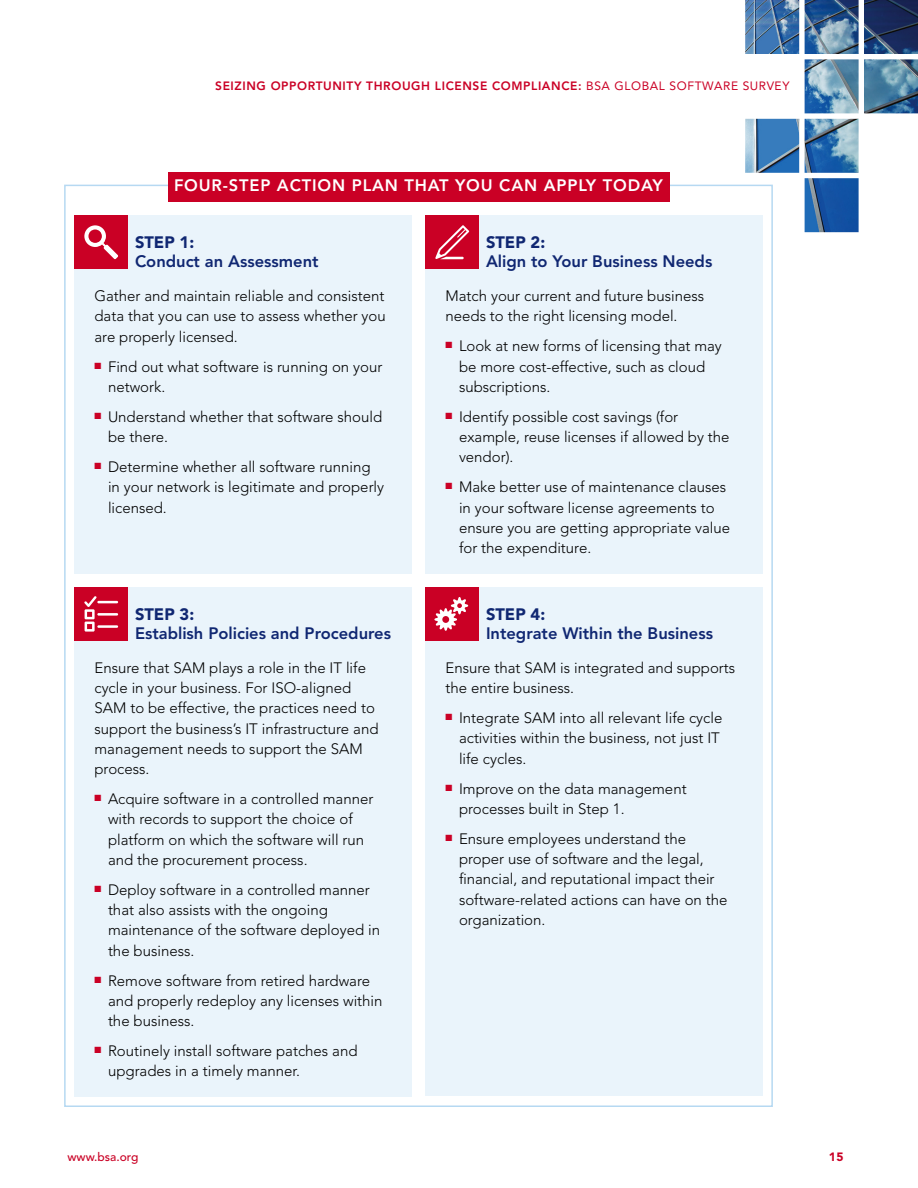
<style>
.page{position:relative;width:918px;height:1188px;background:#fff}
.page>*{position:absolute;margin:0;border:0;box-sizing:border-box;transform-origin:0 0}
.t1{font:800 16.5px "Avenir LT Std";color:#102772}
.t2{font:800 16.5px "Avenir LT Std";letter-spacing:.05em;color:#fff}
.t3{font:900 16.5px "Avenir LT Std";color:#102772}
.t4{font:300 15px/20.2px "Avenir LT Std";color:#000}
.t5{font:800 12px "Avenir LT Std";letter-spacing:.05em;color:#ca0025}
.t6{font:500 12px "Avenir LT Std";color:#ca0025}
.t7{font:900 12px "Avenir LT Std";color:#ca0025}
.s1{font-weight:400}
</style>
<div class="page">
<img style="left:745px;top:0;width:173px;height:232px">
<div style="left:74px;top:215px;width:338px;height:358px;background:#eaf4fb"></div>
<div style="left:425px;top:215px;width:338px;height:358px;background:#eaf4fb"></div>
<div style="left:74px;top:587px;width:338px;height:509px;background:#eaf4fb"></div>
<div style="left:425px;top:587px;width:338px;height:509px;background:#eaf4fb"></div>
<div style="left:74px;top:215px;width:54px;height:54px;background:#ca0025"></div>
<svg style="left:84px;top:225px;width:34px;height:34px"></svg>
<div style="left:425px;top:215px;width:54px;height:54px;background:#ca0025"></div>
<svg style="left:435px;top:225px;width:34px;height:34px"></svg>
<div style="left:74px;top:587px;width:54px;height:54px;background:#ca0025"></div>
<hr style="left:97px;top:625px;width:21px;height:3px;background:#fff">
<hr style="left:97px;top:613px;width:21px;height:3px;background:#fff">
<hr style="left:97px;top:601px;width:21px;height:2px;background:#fff">
<svg style="left:84px;top:596px;width:13px;height:36px"></svg>
<div style="left:425px;top:587px;width:54px;height:54px;background:#ca0025"></div>
<svg style="left:434px;top:597px;width:34px;height:34px"></svg>
<div style="left:168px;top:172px;width:501px;height:30px;background:#ca0025"></div>
<p class="t5" style="left:215px;top:79px;width:576px">SEIZING OPPORTUNITY THROUGH LICENSE COMPLIANCE: <span class="s1">BSA GLOBAL SOFTWARE SURVEY</span></p>
<p class="t2" style="left:174px;top:175px;width:490px">FOUR-STEP ACTION PLAN THAT YOU CAN APPLY TODAY</p>
<p class="t3" style="left:135px;top:232px;width:61px">STEP 1:</p>
<p class="t1" style="left:135px;top:252px;width:185px">Conduct an Assessment</p>
<p class="t4" style="left:94px;top:286px;width:293px;text-align:justify">Gather and maintain reliable and consistent data that you can use to assess whether you are properly licensed.</p>
<p class="t4" style="left:108px;top:356px;width:276px;text-indent:-13px"><sup>■</sup> Find out what software is running on your network.</p>
<p class="t4" style="left:108px;top:407px;width:276px;text-indent:-13px"><sup>■</sup> Understand whether that software should be there.</p>
<p class="t4" style="left:108px;top:457px;width:278px;text-indent:-13px"><sup>■</sup> Determine whether all software running in your network is legitimate and properly licensed.</p>
<p class="t3" style="left:135px;top:604px;width:61px">STEP 3:</p>
<p class="t1" style="left:135px;top:624px;width:258px">Establish Policies and Procedures</p>
<p class="t4" style="left:94px;top:658px;width:286px">Ensure that SAM plays a role in the IT life cycle in your business. For ISO-aligned SAM to be effective, the practices need to support the business’s IT infrastructure and management needs to support the SAM process.</p>
<p class="t4" style="left:108px;top:789px;width:267px;text-indent:-13px"><sup>■</sup> Acquire software in a controlled manner with records to support the choice of platform on which the software will run and the procurement process.</p>
<p class="t4" style="left:108px;top:880px;width:274px;text-indent:-13px"><sup>■</sup> Deploy software in a controlled manner that also assists with the ongoing maintenance of the software deployed in the business.</p>
<p class="t4" style="left:108px;top:970px;width:276px;text-indent:-13px"><sup>■</sup> Remove software from retired hardware and properly redeploy any licenses within the business.</p>
<p class="t4" style="left:108px;top:1041px;width:251px;text-indent:-13px"><sup>■</sup> Routinely install software patches and upgrades in a timely manner.</p>
<p class="t3" style="left:486px;top:232px;width:61px">STEP 2:</p>
<p class="t1" style="left:486px;top:252px;width:228px">Align to Your Business Needs</p>
<p class="t4" style="left:446px;top:286px;width:260px">Match your current and future business needs to the right licensing model.</p>
<p class="t4" style="left:459px;top:336px;width:264px;text-indent:-13px"><sup>■</sup> Look at new forms of licensing that may be more cost-effective, such as cloud subscriptions.</p>
<p class="t4" style="left:459px;top:407px;width:272px;text-indent:-13px"><sup>■</sup> Identify possible cost savings (for example, reuse licenses if allowed by the vendor).</p>
<p class="t4" style="left:459px;top:477px;width:273px;text-indent:-13px"><sup>■</sup> Make better use of maintenance clauses in your software license agreements to ensure you are getting appropriate value for the expenditure.</p>
<p class="t3" style="left:486px;top:604px;width:61px">STEP 4:</p>
<p class="t1" style="left:486px;top:624px;width:229px">Integrate Within the Business</p>
<p class="t4" style="left:446px;top:658px;width:291px">Ensure that SAM is integrated and supports the entire business.</p>
<p class="t4" style="left:459px;top:708px;width:265px;text-indent:-13px"><sup>■</sup> Integrate SAM into all relevant life cycle activities within the business, not just IT life cycles.</p>
<p class="t4" style="left:459px;top:778px;width:229px;text-indent:-13px"><sup>■</sup> Improve on the data management processes built in Step 1.</p>
<p class="t4" style="left:459px;top:829px;width:270px;text-indent:-13px"><sup>■</sup> Ensure employees understand the proper use of software and the legal, financial, and reputational impact their software-related actions can have on the organization.</p>
<p class="t6" style="left:68px;top:1150px;width:72px">www.bsa.org</p>
<p class="t7" style="left:829px;top:1150px;width:17px">15</p>
</div>
